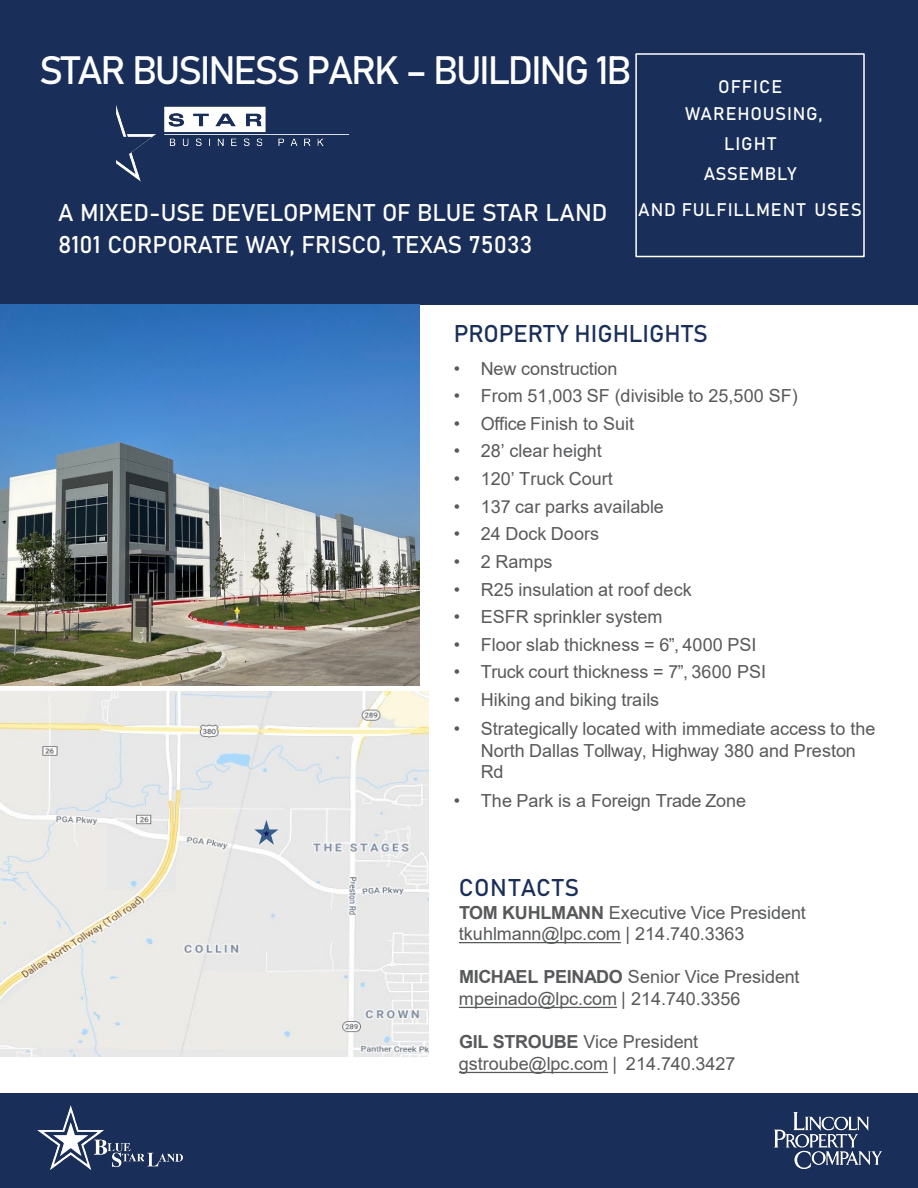
<style>
.page{position:relative;width:918px;height:1188px;background:#fff}
.page>*{position:absolute;margin:0;border:0;box-sizing:border-box;transform-origin:0 0}
.t1{font:39px "Bahnschrift";letter-spacing:-.06em;color:#fff}
.t2{font:24px/32.4px "Bahnschrift";letter-spacing:-.005em;color:#fff}
.t3{font:24px "Bahnschrift";color:#192f5a}
.t4{font:24px "Bahnschrift";letter-spacing:.025em;color:#192f5a}
.t5{font:18px/21.6px "Arial";color:#58595b}
.t6{font:18px/30px "Bahnschrift";letter-spacing:.045em;color:#fff;text-align:center}
.s1{font-weight:700}
</style>
<div class="page">
<svg style="left:459px;top:942px;width:162px;height:1px"></svg>
<svg style="left:459px;top:1007px;width:158px;height:1px"></svg>
<svg style="left:459px;top:1072px;width:149px;height:1px"></svg>
<div style="left:0;top:0;width:918px;height:305px;background:#192f5a"></div>
<div style="left:0;top:1093px;width:918px;height:95px;background:#192f5a"></div>
<img style="left:774px;top:1112px;width:108px;height:56px">
<div style="left:635px;top:53px;width:230px;height:204px;border:2px solid #fff"></div>
<img style="left:38px;top:1106px;width:145px;height:64px">
<img style="left:116px;top:105px;width:233px;height:77px">
<img style="left:0;top:692px;width:429px;height:364px">
<svg style="left:255px;top:815px;width:28px;height:34px"></svg>
<img style="left:0;top:305px;width:420px;height:380px">
<h1 class="t1" style="left:39px;top:40px;width:594px">STAR BUSINESS PARK – BUILDING 1B</h1>
<p class="t2" style="left:58px;top:195px;width:551px">A MIXED-USE DEVELOPMENT OF BLUE STAR LAND<br>8101 CORPORATE WAY, FRISCO, TEXAS 75033</p>
<p class="t6" style="left:718px;top:70px;width:66px">OFFICE</p>
<p class="t6" style="left:685px;top:97px;width:139px">WAREHOUSING,<br>LIGHT<br>ASSEMBLY</p>
<p class="t6" style="left:638px;top:194px;width:225px">AND FULFILLMENT USES</p>
<p class="t3" style="left:454px;top:316px;width:256px">PROPERTY HIGHLIGHTS</p>
<p class="t5" style="left:454px;top:357px;width:165px">• New construction</p>
<p class="t5" style="left:454px;top:385px;width:346px">• From 51,003 SF (divisible to 25,500 SF)</p>
<p class="t5" style="left:454px;top:413px;width:182px">• Office Finish to Suit</p>
<p class="t5" style="left:454px;top:440px;width:150px">• 28’ clear height</p>
<p class="t5" style="left:454px;top:468px;width:161px">• 120’ Truck Court</p>
<p class="t5" style="left:454px;top:496px;width:212px">• 137 car parks available</p>
<p class="t5" style="left:454px;top:523px;width:147px">• 24 Dock Doors</p>
<p class="t5" style="left:454px;top:551px;width:100px">• 2 Ramps</p>
<p class="t5" style="left:454px;top:578px;width:239px">• R25 insulation at roof deck</p>
<p class="t5" style="left:454px;top:606px;width:210px">• ESFR sprinkler system</p>
<p class="t5" style="left:454px;top:634px;width:304px">• Floor slab thickness = 6”, 4000 PSI</p>
<p class="t5" style="left:454px;top:661px;width:314px">• Truck court thickness = 7”, 3600 PSI</p>
<p class="t5" style="left:454px;top:689px;width:207px">• Hiking and biking trails</p>
<p class="t5" style="left:481px;top:718px;width:396px;text-indent:-27px">• Strategically located with immediate access to the<br>North Dallas Tollway, Highway 380 and Preston<br>Rd</p>
<p class="t5" style="left:454px;top:790px;width:294px">• The Park is a Foreign Trade Zone</p>
<p class="t4" style="left:459px;top:869px;width:122px">CONTACTS</p>
<p class="t5" style="left:459px;top:902px;width:349px;line-height:21px"><span class="s1">TOM KUHLMANN</span> Executive Vice President tkuhlmann@lpc.com | 214.740.3363</p>
<p class="t5" style="left:459px;top:966px;width:342px"><span class="s1">MICHAEL PEINADO</span> Senior Vice President mpeinado@lpc.com | 214.740.3356</p>
<p class="t5" style="left:459px;top:1031px;width:278px"><span class="s1">GIL STROUBE</span> Vice President gstroube@lpc.com | 214.740.3427</p>
</div>
